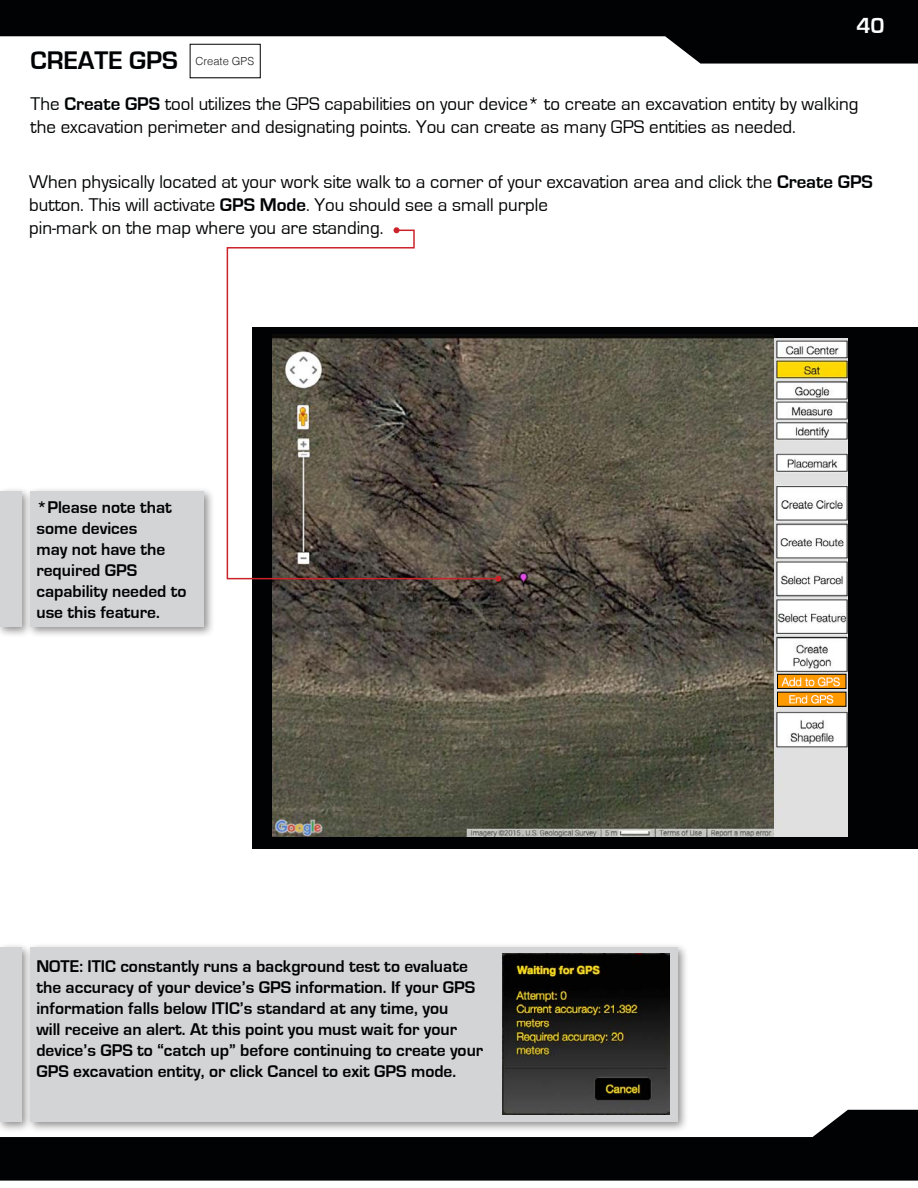
<style>
.page{position:relative;width:918px;height:1188px;background:#fff}
.page>*{position:absolute;margin:0;border:0;box-sizing:border-box;transform-origin:0 0}
.t1{font:700 26.25px "Eurostile";color:#010203}
.t2{font:700 22.5px "Eurostile";color:#fff}
.t3{font:18.9px/22.8px "Eurostile";color:#010203}
.t4{font:700 17.55px/21px "Eurostile";color:#010203}
.t5{font:300 11.1px "Helvetica";color:#231f20}
.s1{font-weight:700}
</style>
<div class="page">
<svg style="left:0;top:1110px;width:918px;height:71px;background:#212223"></svg>
<svg style="left:0;top:0;width:918px;height:64px;fill:#010203"></svg>
<div style="left:252px;top:327px;width:666px;height:521px;background:#010203"></div>
<img style="left:774px;top:338px;width:74px;height:498px">
<img style="left:774px;top:710px;width:74px;height:38px">
<img style="left:774px;top:673px;width:74px;height:37px">
<img style="left:779px;top:676px;width:65px;height:11px">
<div style="left:777px;top:674px;width:69px;height:15px;border:1px solid #010203"></div>
<img style="left:779px;top:694px;width:65px;height:11px">
<div style="left:777px;top:692px;width:69px;height:15px;border:1px solid #010203"></div>
<img style="left:272px;top:335px;width:502px;height:502px">
<svg style="left:226px;top:229px;width:274px;height:351px"></svg>
<svg style="left:394px;top:227px;width:6px;height:6px"></svg>
<svg style="left:495px;top:576px;width:6px;height:6px"></svg>
<div style="left:0;top:943px;width:33px;height:191px;background:#231f20;opacity:.5"></div>
<div style="left:0;top:947px;width:22px;height:175px;background:#d3d4d6"></div>
<div style="left:0;top:487px;width:33px;height:151px;background:#231f20;opacity:.5"></div>
<div style="left:0;top:492px;width:22px;height:135px;background:#d3d4d6"></div>
<div style="left:26px;top:943px;width:663px;height:191px;background:#231f20;opacity:.5"></div>
<div style="left:31px;top:947px;width:647px;height:175px;background:#d3d4d6"></div>
<div style="left:26px;top:487px;width:189px;height:151px;background:#231f20;opacity:.5"></div>
<div style="left:31px;top:492px;width:173px;height:135px;background:#d3d4d6"></div>
<img style="left:503px;top:953px;width:166px;height:161px">
<img style="left:192px;top:46px;width:67px;height:18px">
<div style="left:190px;top:44px;width:71px;height:34px;border:1px solid #010203"></div>
<div style="left:194px;top:46px;width:64px;height:30px;background:#fff"></div>
<p class="t2" style="left:856px;top:13px;width:30px">40</p>
<p class="t1" style="left:31px;top:46px;width:149px">CREATE GPS</p>
<p class="t3" style="left:31px;top:93px;width:830px">The <span class="s1">Create GPS</span> tool utilizes the GPS capabilities on your device* to create an excavation entity by walking the excavation perimeter and designating points. You can create as many GPS entities as needed.</p>
<p class="t3" style="left:29px;top:171px;width:845px">When physically located at your work site walk to a corner of your excavation area and click the <span class="s1">Create GPS </span>button. This will activate <span class="s1">GPS Mode</span>. You should see a small purple</p>
<p class="t3" style="left:29px;top:217px;width:356px">pin-mark on the map where you are standing.</p>
<p class="t5" style="left:195px;top:51px;width:60px">Create GPS</p>
<p class="t4" style="left:36px;top:497px;width:152px">*Please note that some devices<br>may not have the required GPS capability needed to use this feature.</p>
<p class="t4" style="left:36px;top:956px;width:448px">NOTE: ITIC constantly runs a background test to evaluate the accuracy of your device’s GPS information. If your GPS information falls below ITIC’s standard at any time, you<br>will receive an alert. At this point you must wait for your device’s GPS to “catch up” before continuing to create your GPS excavation entity, or click Cancel to exit GPS mode.</p>
</div>
